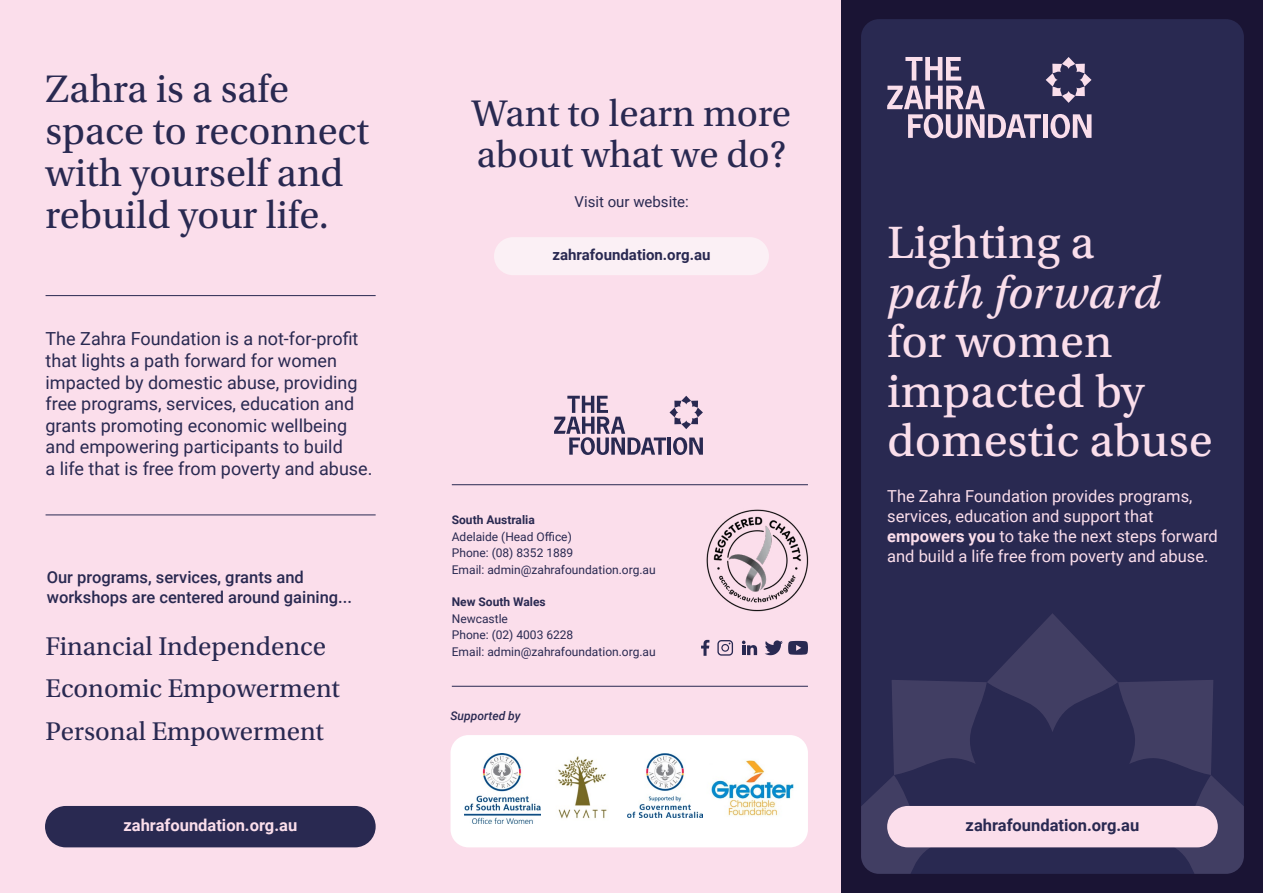
<style>
.page{position:relative;width:1263px;height:893px;background:#fbdeeb}
.page>*{position:absolute;margin:0;border:0;box-sizing:border-box;transform-origin:0 0}
.t1{font:48px/49.5px "Utopia Std Capt";color:#fadeeb}
.t2{font:48px "Utopia Std Capt It";color:#fadeeb}
.t3{font:40.5px/42px "Utopia Std";color:#292951}
.t4{font:39px/40.8px "Utopia Std";color:#292951}
.t5{font:27px/42.3px "Utopia Std";color:#292951}
.t6{font:18px/21.6px "Roboto";color:#292951}
.t7{font:16.5px/19.8px "Roboto";color:#fbdeeb}
.t8{font:500 16.5px/19.8px "Roboto";color:#292951}
.t9{font:700 16.5px "Roboto";color:#fbdeeb}
.t10{font:700 16.5px "Roboto";color:#292951}
.t11{font:700 15px "Roboto";color:#292951}
.t12{font:15px "Roboto";color:#292951}
.t13{font:12px/16.5px "Roboto";color:#292951}
.t14{font:700 12px "Roboto";color:#292951}
.t15{font:italic 500 12px "Roboto";color:#292951}
.s1{font-weight:700}
</style>
<div class="page">
<div style="left:842px;top:0;width:421px;height:893px;background:#1a1434"></div>
<div style="left:861px;top:19px;width:383px;height:855px;background:#292951;border-radius:18px"></div>
<svg style="left:861px;top:613px;width:383px;height:261px"></svg>
<svg style="left:887px;top:57px;width:204px;height:81px"></svg>
<hr style="left:46px;top:295px;width:330px;height:1px;background:#292951">
<hr style="left:46px;top:514px;width:330px;height:1px;background:#292951">
<hr style="left:452px;top:484px;width:356px;height:1px;background:#292951">
<hr style="left:452px;top:686px;width:356px;height:1px;background:#292951">
<svg style="left:554px;top:396px;width:149px;height:59px"></svg>
<div style="left:494px;top:237px;width:275px;height:38px;background:#fbf0f5;border-radius:19px"></div>
<div style="left:45px;top:806px;width:331px;height:41px;background:#292951;border-radius:21px"></div>
<img style="left:706px;top:509px;width:103px;height:103px">
<svg style="left:701px;top:640px;width:8px;height:16px"></svg>
<svg style="left:717px;top:640px;width:16px;height:16px"></svg>
<svg style="left:742px;top:641px;width:15px;height:14px"></svg>
<svg style="left:765px;top:640px;width:43px;height:15px"></svg>
<div style="left:887px;top:806px;width:331px;height:41px;background:#fbdeeb;border-radius:21px"></div>
<div style="left:450px;top:735px;width:358px;height:112px;background:#fff;border-radius:18px"></div>
<img style="left:702px;top:760px;width:92px;height:58px">
<img style="left:465px;top:754px;width:75px;height:69px">
<img style="left:628px;top:754px;width:74px;height:64px">
<img style="left:558px;top:756px;width:49px;height:63px">
<h2 class="t3" style="left:46px;top:69px;width:325px">Zahra is a safe space to reconnect with yourself and rebuild your life.</h2>
<p class="t6" style="left:46px;top:327px;width:328px">The Zahra Foundation is a not-for-profit that lights a path forward for women impacted by domestic abuse, providing free programs, services, education and grants promoting economic wellbeing and empowering participants to build<br>a life that is free from poverty and abuse.</p>
<p class="t8" style="left:47px;top:567px;width:307px">Our programs, services, grants and workshops are centered around gaining...</p>
<h3 class="t5" style="left:46px;top:626px;width:296px">Financial Independence<br>Economic Empowerment<br>Personal Empowerment</h3>
<h3 class="t4" style="left:472px;top:94px;width:320px">Want to learn more about what we do?</h3>
<p class="t12" style="left:574px;top:192px;width:116px">Visit our website:</p>
<p class="t11" style="left:552px;top:244px;width:159px">zahrafoundation.org.au</p>
<p class="t14" style="left:452px;top:512px;width:85px">South Australia</p>
<p class="t13" style="left:452px;top:528px;width:205px">Adelaide (Head Office)<br>Phone: (08) 8352 1889<br>Email: admin@zahrafoundation.org.au</p>
<p class="t14" style="left:452px;top:594px;width:95px">New South Wales</p>
<p class="t13" style="left:452px;top:610px;width:205px">Newcastle<br>Phone: (02) 4003 6228<br>Email: admin@zahrafoundation.org.au</p>
<p class="t15" style="left:450px;top:707px;width:72px">Supported by</p>
<h1 class="t1" style="left:887px;top:219px;width:209px">Lighting a</h1>
<h1 class="t2" style="left:887px;top:265px;width:275px">path forward</h1>
<h1 class="t1" style="left:887px;top:318px;width:327px">for women impacted by domestic abuse</h1>
<p class="t7" style="left:887px;top:486px;width:332px">The Zahra Foundation provides programs, services, education and support that <span class="s1">empowers you</span> to take the next steps forward and build a life free from poverty and abuse.</p>
<p class="t9" style="left:123px;top:814px;width:175px">zahrafoundation.org.au</p>
<p class="t10" style="left:965px;top:814px;width:175px">zahrafoundation.org.au</p>
</div>
